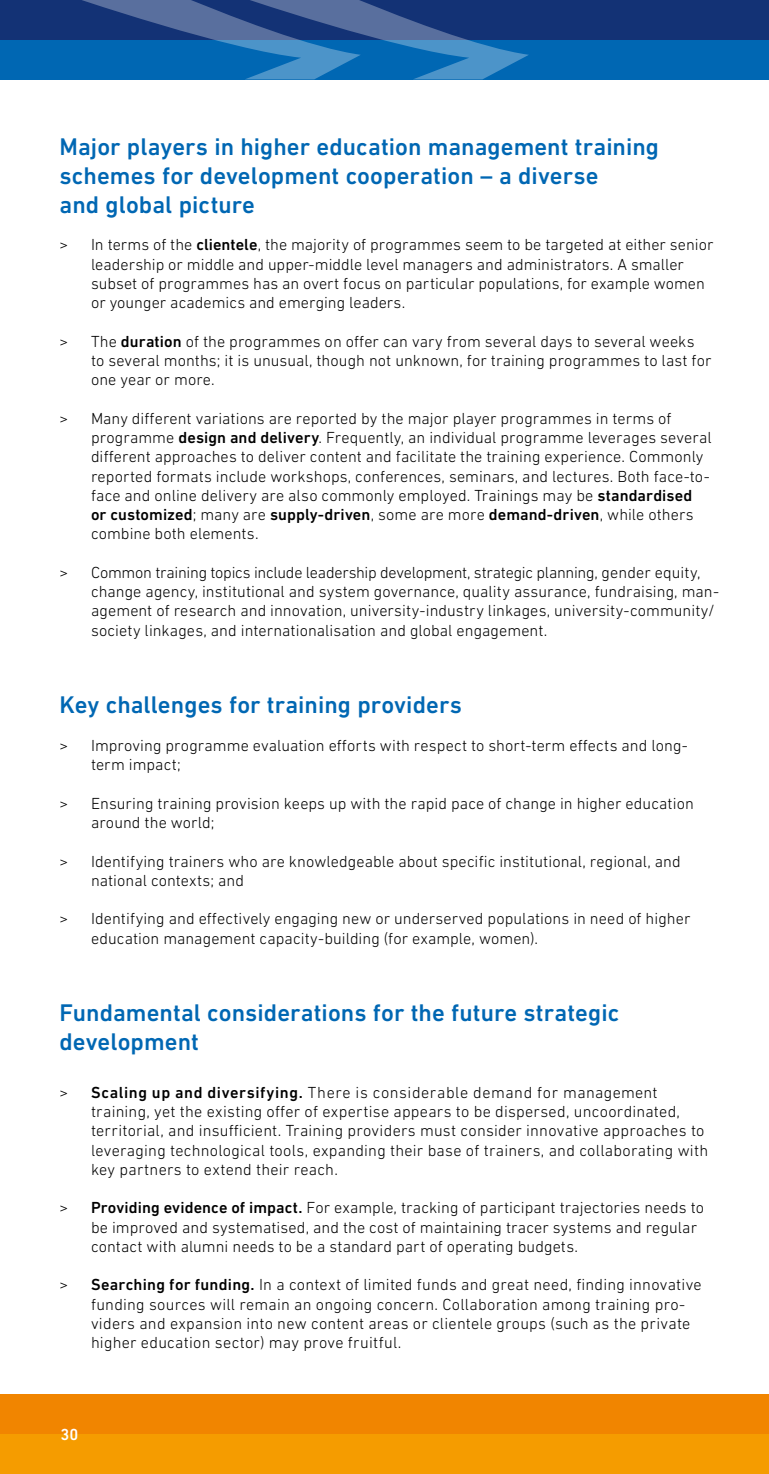
<style>
.page{position:relative;width:769px;height:1474px;background:#fff}
.page>*{position:absolute;margin:0;border:0;box-sizing:border-box;transform-origin:0 0}
.t1{font:500 24.5px/28.9px "DIN Next LT Pro";letter-spacing:.005em;color:#0067b3}
.t2{font:300 16.28px/19.2px "DIN Next LT Pro";letter-spacing:.005em;color:#000}
.t3{font:500 16.28px "DIN Next LT Pro";color:#fff}
.s1{font-weight:500}
</style>
<div class="page">
<div style="left:0;top:1394px;width:769px;height:55px;background:#f18500"></div>
<div style="left:0;top:1434px;width:769px;height:39px;background:#f59c00"></div>
<div style="left:0;top:25px;width:769px;height:54px;background:#0067b3"></div>
<div style="left:0;top:0;width:769px;height:40px;background:#133275"></div>
<svg style="left:82px;top:0;width:447px;height:79px"></svg>
<h1 class="t1" style="left:60px;top:132px;width:601px">Major players in higher education management training schemes for development cooperation – a diverse<br>and global picture</h1>
<p class="t2" style="left:91px;top:235px;width:624px;text-indent:-31px">&gt; In terms of the <span class="s1">clientele</span>, the majority of programmes seem to be targeted at either senior leadership or middle and upper-middle level managers and administrators. A smaller subset of programmes has an overt focus on particular populations, for example women or younger academics and emerging leaders.</p>
<p class="t2" style="left:91px;top:331px;width:622px;text-indent:-31px">&gt; The <span class="s1">duration</span> of the programmes on offer can vary from several days to several weeks to several months; it is unusual, though not unknown, for training programmes to last for one year or more.</p>
<p class="t2" style="left:91px;top:408px;width:622px;text-indent:-31px">&gt; Many different variations are reported by the major player programmes in terms of programme <span class="s1">design and delivery</span>. Frequently, an individual programme leverages several different approaches to deliver content and facilitate the training experience. Commonly reported formats include workshops, conferences, seminars, and lectures. Both face-to&shy;face and online delivery are also commonly employed. Trainings may be <span class="s1">standardised or customized</span>; many are <span class="s1">supply-driven</span>, some are more <span class="s1">demand-driven</span>, while others combine both elements.</p>
<p class="t2" style="left:91px;top:562px;width:630px;text-indent:-31px">&gt; Common training topics include leadership development, strategic planning, gender equity, change agency, institutional and system governance, quality assurance, fundraising, man&shy;agement of research and innovation, university-industry linkages, university-community/ society linkages, and internationalisation and global engagement.</p>
<h1 class="t1" style="left:60px;top:689px;width:404px">Key challenges for training providers</h1>
<p class="t2" style="left:91px;top:735px;width:597px;text-indent:-31px">&gt; Improving programme evaluation efforts with respect to short-term effects and long&shy;term impact;</p>
<p class="t2" style="left:91px;top:793px;width:604px;text-indent:-31px">&gt; Ensuring training provision keeps up with the rapid pace of change in higher education around the world;</p>
<p class="t2" style="left:91px;top:851px;width:591px;text-indent:-31px">&gt; Identifying trainers who are knowledgeable about specific institutional, regional, and national contexts; and</p>
<p class="t2" style="left:91px;top:909px;width:601px;text-indent:-31px">&gt; Identifying and effectively engaging new or underserved populations in need of higher education management capacity-building (for example, women).</p>
<h1 class="t1" style="left:60px;top:997px;width:561px">Fundamental considerations for the future strategic development</h1>
<p class="t2" style="left:91px;top:1082px;width:619px;text-indent:-31px">&gt; <span class="s1">Scaling up and diversifying.</span> There is considerable demand for management training, yet the existing offer of expertise appears to be dispersed, uncoordinated, territorial, and insufficient. Training providers must consider innovative approaches to leveraging technological tools, expanding their base of trainers, and collaborating with key partners to extend their reach.</p>
<p class="t2" style="left:91px;top:1197px;width:614px;text-indent:-31px">&gt; <span class="s1">Providing evidence of impact.</span> For example, tracking of participant trajectories needs to be improved and systematised, and the cost of maintaining tracer systems and regular contact with alumni needs to be a standard part of operating budgets.</p>
<p class="t2" style="left:91px;top:1274px;width:612px;text-indent:-31px">&gt; <span class="s1">Searching for funding.</span> In a context of limited funds and great need, finding innovative funding sources will remain an ongoing concern. Collaboration among training pro&shy;viders and expansion into new content areas or clientele groups (such as the private higher education sector) may prove fruitful.</p>
<p class="t3" style="left:61px;top:1425px;width:19px">30</p>
</div>
